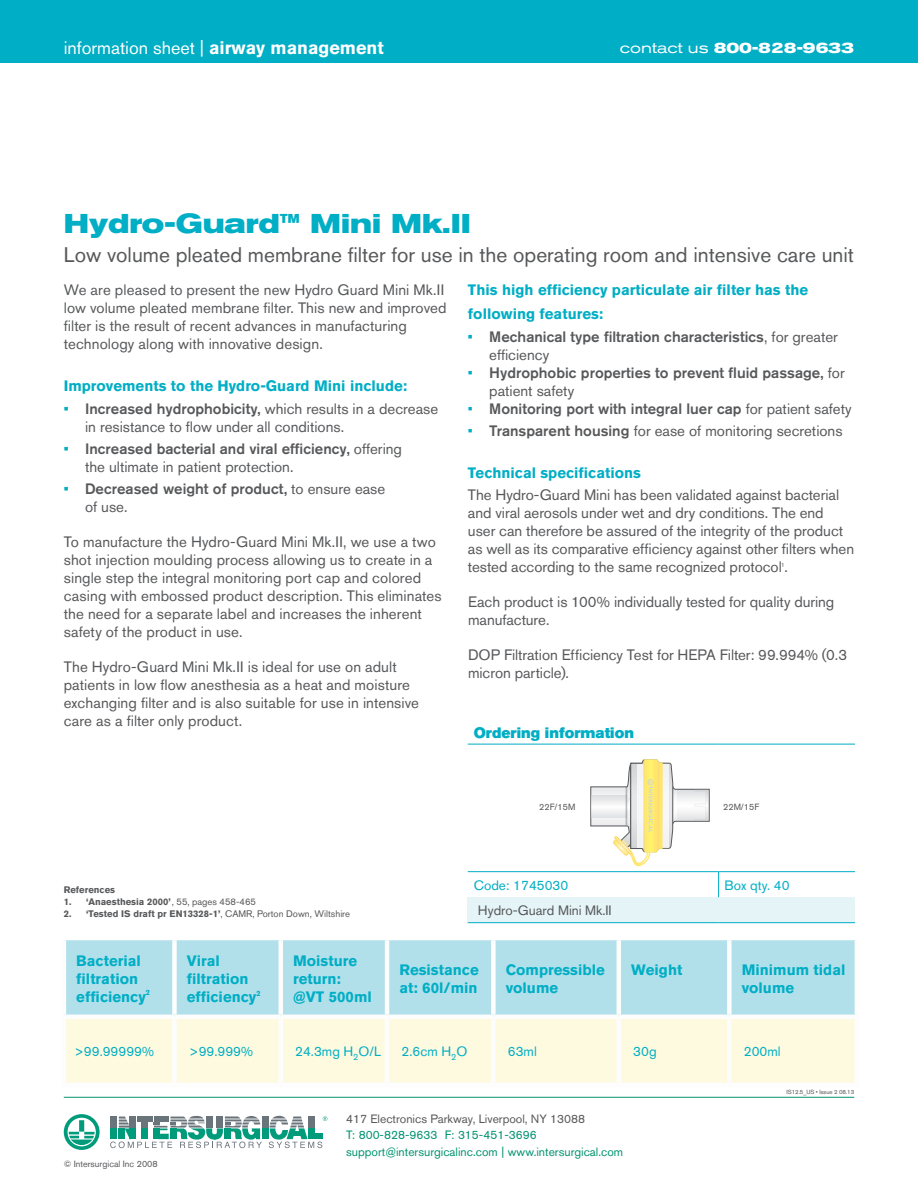
<style>
.page{position:relative;width:918px;height:1188px;background:#fff}
.page>*{position:absolute;margin:0;border:0;box-sizing:border-box;transform-origin:0 0}
.t1{font:700 expanded 27px "Akzidenz Grotesk BQ";color:#00aec5}
.t2{font:21px "Akzidenz Grotesk BQ";color:#57585a}
.t3{font:18px "Akzidenz Grotesk BQ";color:#fff}
.t4{font:15px/18px "Akzidenz Grotesk BQ";letter-spacing:.005em;color:#57585a}
.t5{font:700 15px/18px "Akzidenz Grotesk BQ";color:#00aec5}
.t6{font:500 15px/18px "Akzidenz Grotesk BQ";color:#57585a}
.t7{font:700 expanded 15px "Akzidenz Grotesk BQ";color:#fff}
.t8{font:15px "Akzidenz Grotesk BQ Super";color:#00aec5}
.t9{font:13.5px "Akzidenz Grotesk BQ";color:#00aec5}
.t10{font:13.5px "Akzidenz Grotesk BQ";color:#57585a}
.t11{font:12px/16.5px "Akzidenz Grotesk BQ";color:#009370}
.t12{font:12px "Akzidenz Grotesk BQ";color:#57585a}
.t13{font:700 9.45px "Akzidenz Grotesk BQ";color:#57585a}
.t14{font:9px "Akzidenz Grotesk BQ";color:#57585a}
.t15{font:700 7.5px "Akzidenz Grotesk BQ";color:#00aec5}
.t16{font:6px "Akzidenz Grotesk BQ";letter-spacing:-.01em;color:#57585a}
.s1{font-weight:700}
.s2{font-weight:400}
.s3{font-weight:500;color:#00aec5}
.s4{font-weight:500}
.s5{color:#00aec5}
.s6{font-weight:400;color:#00aec5}
</style>
<div class="page">
<svg style="left:110px;top:1116px;width:217px;height:32px"></svg>
<svg style="left:64px;top:1114px;width:36px;height:36px"></svg>
<hr style="left:64px;top:1097px;width:790px;height:1px;background:#009370">
<div style="left:0;top:0;width:918px;height:62px;background:#00aec5"></div>
<svg style="left:590px;top:759px;width:120px;height:108px"></svg>
<div style="left:66px;top:940px;width:789px;height:75px;background:#b1e0ea"></div>
<div style="left:66px;top:1019px;width:789px;height:64px;background:#fefadf"></div>
<div style="left:172px;top:940px;width:5px;height:75px;background:#fdfdfd"></div>
<hr style="left:279px;top:940px;width:4px;height:75px;background:#fdfdfd">
<hr style="left:385px;top:940px;width:4px;height:75px;background:#fdfdfd">
<div style="left:491px;top:940px;width:5px;height:75px;background:#fdfdfd"></div>
<hr style="left:617px;top:940px;width:4px;height:75px;background:#fdfdfd">
<div style="left:172px;top:1019px;width:5px;height:64px;background:#fdfdfd"></div>
<hr style="left:279px;top:1019px;width:4px;height:64px;background:#fdfdfd">
<hr style="left:385px;top:1019px;width:4px;height:64px;background:#fdfdfd">
<div style="left:491px;top:1019px;width:5px;height:64px;background:#fdfdfd"></div>
<hr style="left:617px;top:1019px;width:4px;height:64px;background:#fdfdfd">
<div style="left:727px;top:940px;width:5px;height:75px;background:#fdfdfd"></div>
<div style="left:727px;top:1019px;width:5px;height:64px;background:#fdfdfd"></div>
<div style="left:468px;top:897px;width:387px;height:26px;background:#e4f4f7"></div>
<hr style="left:468px;top:744px;width:251px;height:1px;background:#00aec5">
<hr style="left:719px;top:744px;width:136px;height:1px;background:#00aec5">
<hr style="left:468px;top:871px;width:251px;height:1px;background:#00aec5">
<hr style="left:719px;top:871px;width:136px;height:1px;background:#00aec5">
<svg style="left:718px;top:872px;width:1px;height:25px"></svg>
<hr style="left:468px;top:922px;width:251px;height:1px;background:#00aec5">
<hr style="left:719px;top:922px;width:136px;height:1px;background:#00aec5">
<p class="t3" style="left:64px;top:37px;width:322px">information sheet | <span class="s1">airway management</span></p>
<p class="t7" style="left:620px;top:39px;width:236px"><span class="s2">contact us</span> 800-828-9633</p>
<h1 class="t1" style="left:64px;top:208px;width:409px">Hydro-Guard™ Mini Mk.II</h1>
<h2 class="t2" style="left:64px;top:242px;width:792px">Low volume pleated membrane filter for use in the operating room and intensive care unit</h2>
<p class="t4" style="left:64px;top:281px;width:384px">We are pleased to present the new Hydro Guard Mini Mk.II low volume pleated membrane filter. This new and improved filter is the result of recent advances in manufacturing technology along with innovative design.</p>
<p class="t5" style="left:64px;top:377px;width:345px">Improvements to the Hydro-Guard Mini include:</p>
<p class="t4" style="left:85px;top:399px;width:355px;text-indent:-21px"><span class="s3">•</span> <span class="s4">Increased hydrophobicity,</span> which results in a decrease in resistance to flow under all conditions.</p>
<p class="t4" style="left:85px;top:439px;width:319px;text-indent:-21px"><span class="s3">•</span> <span class="s4">Increased bacterial and viral efficiency,</span> offering the ultimate in patient protection.</p>
<p class="t6" style="left:85px;top:480px;width:302px;text-indent:-21px"><span class="s5">•</span> Decreased weight of product, <span class="s2">to ensure ease of use.</span></p>
<p class="t4" style="left:64px;top:533px;width:379px">To manufacture the Hydro-Guard Mini Mk.II, we use a two shot injection moulding process allowing us to create in a single step the integral monitoring port cap and colored casing with embossed product description. This eliminates the need for a separate label and increases the inherent safety of the product in use.</p>
<p class="t4" style="left:64px;top:658px;width:357px">The Hydro-Guard Mini Mk.II is ideal for use on adult patients in low flow anesthesia as a heat and moisture exchanging filter and is also suitable for use in intensive care as a filter only product.</p>
<p class="t5" style="left:468px;top:278px;width:342px;line-height:24px">This high efficiency particulate air filter has the following features:</p>
<p class="t6" style="left:489px;top:327px;width:350px;text-indent:-21px"><span class="s5">•</span> Mechanical type filtration characteristics<span class="s2">, for greater efficiency</span></p>
<p class="t6" style="left:489px;top:363px;width:357px;text-indent:-21px"><span class="s6">•</span> Hydrophobic properties to prevent fluid passage, <span class="s2">for patient safety</span></p>
<p class="t6" style="left:468px;top:399px;width:385px"><span class="s6">•</span> Monitoring port with integral luer cap <span class="s2">for patient safety</span></p>
<p class="t4" style="left:468px;top:422px;width:376px"><span class="s5">•</span> <span class="s4">Transparent housing</span> for ease of monitoring secretions</p>
<p class="t5" style="left:468px;top:464px;width:175px">Technical specifications</p>
<p class="t4" style="left:468px;top:486px;width:388px">The Hydro-Guard Mini has been validated against bacterial and viral aerosols under wet and dry conditions. The end user can therefore be assured of the integrity of the product as well as its comparative efficiency against other filters when tested according to the same recognized protocol .</p>
<p class="t16" style="left:781px;top:561px;width:5px">1</p>
<p class="t4" style="left:468px;top:593px;width:368px">Each product is 100% individually tested for quality during manufacture.</p>
<p class="t4" style="left:468px;top:646px;width:381px">DOP Filtration Efficiency Test for HEPA Filter: 99.994% (0.3 micron particle).</p>
<p class="t8" style="left:474px;top:724px;width:162px">Ordering information</p>
<p class="t13" style="left:64px;top:884px;width:53px">References</p>
<p class="t13" style="left:64px;top:896px;width:194px">1. ‘Anaesthesia 2000’<span class="s2">, 55, pages 458-465</span></p>
<p class="t13" style="left:64px;top:908px;width:288px">2. ‘Tested IS draft pr EN13328-1’<span class="s2">, CAMR, Porton Down, Wiltshire</span></p>
<p class="t14" style="left:539px;top:801px;width:38px">22F/15M</p>
<p class="t14" style="left:723px;top:801px;width:38px">22M/15F</p>
<p class="t9" style="left:474px;top:877px;width:96px">Code: 1745030</p>
<p class="t9" style="left:725px;top:877px;width:67px">Box qty. 40</p>
<p class="t10" style="left:478px;top:902px;width:135px">Hydro-Guard Mini Mk.II</p>
<p class="t5" style="left:76px;top:952px;width:71px">Bacterial filtration efficiency</p>
<p class="t15" style="left:146px;top:988px;width:6px">2</p>
<p class="t5" style="left:187px;top:952px;width:75px">Viral filtration efficiency<sup>2</sup></p>
<p class="t5" style="left:293px;top:952px;width:80px">Moisture return: @VT 500ml</p>
<p class="t5" style="left:399px;top:961px;width:81px">Resistance at: 60l/min</p>
<p class="t5" style="left:506px;top:961px;width:101px">Compressible volume</p>
<p class="t5" style="left:631px;top:961px;width:53px">Weight</p>
<p class="t5" style="left:742px;top:961px;width:105px">Minimum tidal volume</p>
<p class="t9" style="left:74px;top:1043px;width:82px">&gt;99.99999%</p>
<p class="t9" style="left:189px;top:1043px;width:66px">&gt;99.999%</p>
<p class="t9" style="left:295px;top:1043px;width:87px">24.3mg H<sub>2</sub>O/L</p>
<p class="t9" style="left:402px;top:1043px;width:67px">2.6cm H<sub>2</sub>O</p>
<p class="t9" style="left:508px;top:1043px;width:30px">63ml</p>
<p class="t9" style="left:633px;top:1043px;width:25px">30g</p>
<p class="t9" style="left:744px;top:1043px;width:38px">200ml</p>
<p class="t14" style="left:64px;top:1158px;width:95px">© Intersurgical Inc 2008</p>
<p class="t12" style="left:346px;top:1111px;width:241px">417 Electronics Parkway, Liverpool, NY 13088</p>
<p class="t11" style="left:346px;top:1127px;width:279px">T: 800-828-9633 F: 315-451-3696 support@intersurgicalinc.com | www.intersurgical.com</p>
<p class="t16" style="left:787px;top:1088px;width:69px">IS12.5_US • Issue 2 08.13</p>
</div>
